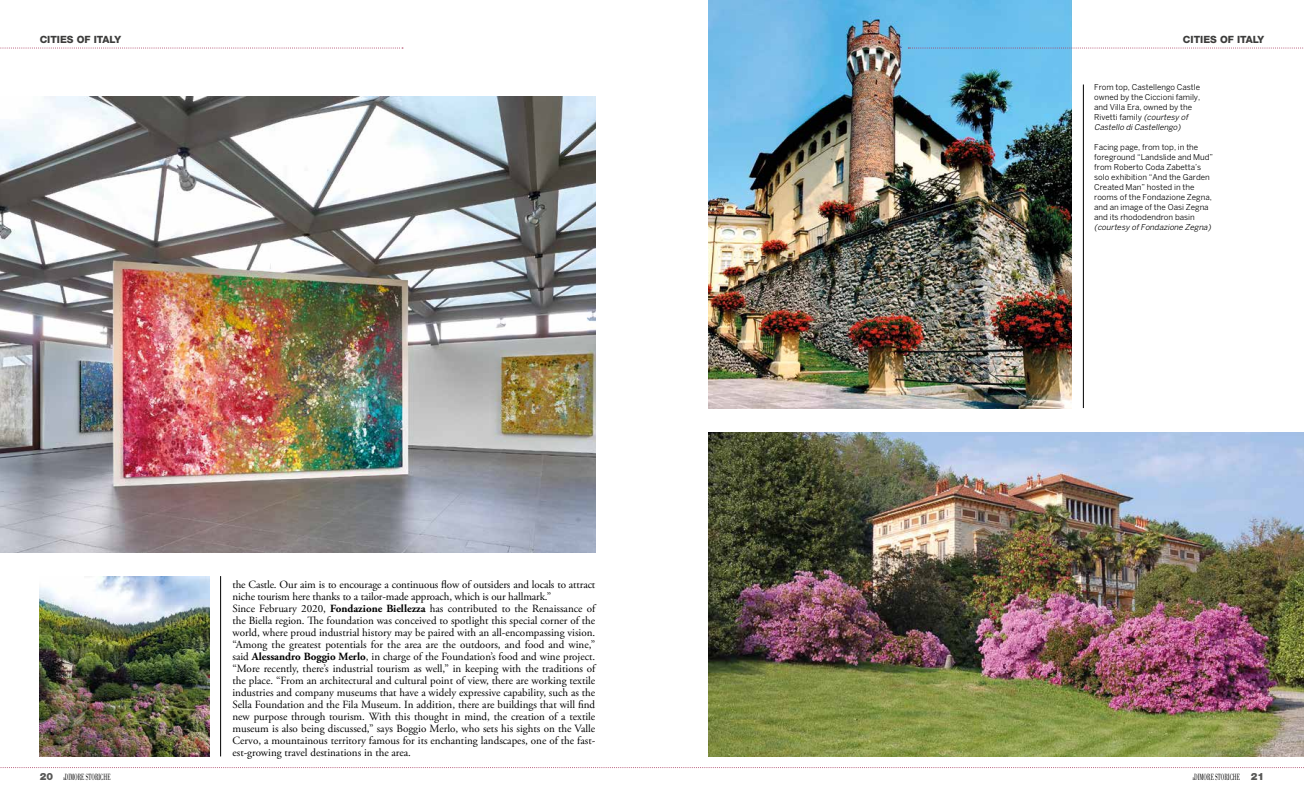
<style>
.page{position:relative;width:1304px;height:808px;background:#fff}
.page>*{position:absolute;margin:0;border:0;box-sizing:border-box;transform-origin:0 0}
.t1{font:11px/12px "Adobe Garamond Pro";color:#000}
.t2{font:800 10px "Helvetica Neue LT Std";color:#3c3c3b}
.t3{font:900 10px "Helvetica Neue LT Std";color:#575756}
.t4{font:9.3px "Bodoni Std";color:#000;scale:.57 1}
.t5{font:8px/10px "Benton Sans";color:#000}
.t6{font:italic 8px "Benton Sans";color:#000}
.s1{font-weight:700}
.s2{font-style:italic}
.s3{font-style:italic;font-size:4.4px}
.s4{font-family:"Helvetica Neue LT Std";font-weight:900;font-size:10px;color:#575756}
</style>
<div class="page">
<svg style="left:0;top:767px;width:1304px;height:1px"></svg>
<hr style="left:220px;top:576px;width:1px;height:180px;background:#000">
<hr style="left:1083px;top:84px;width:1px;height:324px;background:#000">
<svg style="left:0;top:48px;width:403px;height:1px"></svg>
<img style="left:0;top:96px;width:595px;height:456px">
<img style="left:709px;top:432px;width:595px;height:325px">
<img style="left:40px;top:576px;width:170px;height:181px">
<img style="left:709px;top:0;width:362px;height:409px">
<svg style="left:908px;top:48px;width:396px;height:1px"></svg>
<p class="t2" style="left:40px;top:34px;width:83px">CITIES OF ITALY</p>
<p class="t2" style="left:1183px;top:34px;width:83px">CITIES OF ITALY</p>
<p class="t1" style="left:232px;top:579px;width:364px">the Castle. Our aim is to encourage a continuous flow of outsiders and locals to attract niche tourism here thanks to a tailor-made approach, which is our hallmark.”<br>Since February 2020, <span class="s1">Fondazione Biellezza</span> has contributed to the Renaissance of the Biella region. The foundation was conceived to spotlight this special corner of the world, where proud industrial history may be paired with an all-encompassing vision. “Among the greatest potentials for the area are the outdoors, and food and wine,” said <span class="s1">Alessandro Boggio Merlo</span>, in charge of the Foundation’s food and wine project. “More recently, there’s industrial tourism as well,” in keeping with the traditions of the place. “From an architectural and cultural point of view, there are working textile industries and company museums that have a widely expressive capability, such as the Sella Foundation and the Fila Museum. In addition, there are buildings that will find new purpose through tourism. With this thought in mind, the creation of a textile museum is also being discussed,” says Boggio Merlo, who sets his sights on the Valle Cervo, a mountainous territory famous for its enchanting landscapes, one of the fast&shy;est-growing travel destinations in the area.</p>
<p class="t5" style="left:1094px;top:82px;width:108px">From top, Castellengo Castle owned by the Ciccioni family, and Villa Era, owned by the<br>Rivetti family <span class="s2">(courtesy of<br>Castello diCastellengo)</span></p>
<p class="t5" style="left:1094px;top:142px;width:121px">Facing page, from top, in the foreground “Landslide and Mud” from Roberto Coda Zabetta’s solo exhibition “And the Garden<br>Created Man” hosted in the rooms of the Fondazione Zegna, and an image of the Oasi Zegna and its rhododendron basin</p>
<p class="t6" style="left:1094px;top:222px;width:120px">(courtesy ofFondazione Zegna)</p>
<p class="t3" style="left:40px;top:771px;width:15px">20</p>
<p class="t4" style="left:63px;top:772px;width:84px"><span class="s3">le</span> DIMORE STORICHE</p>
<p class="t4" style="left:1193px;top:772px;width:127px"><span class="s3">le</span> DIMORE STORICHE <span class="s4">21</span></p>
</div>
